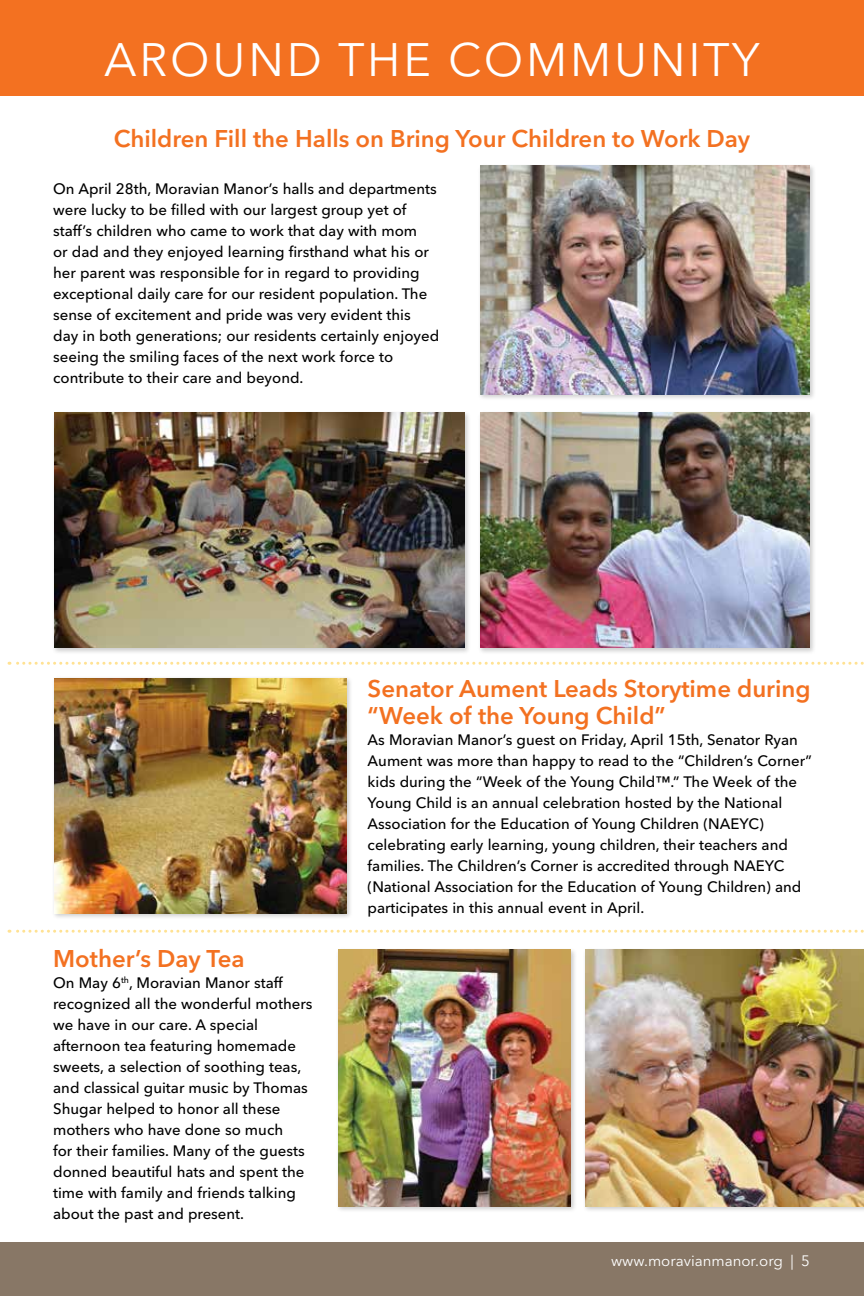
<style>
.page{position:relative;width:864px;height:1296px;background:#fff}
.page>*{position:absolute;margin:0;border:0;box-sizing:border-box;transform-origin:0 0}
.t1{font:46.5px "Avenir Next LT Pro";letter-spacing:.06em;color:#fff}
.t2{font:600 24px/27px "Avenir Next LT Pro";color:#f37121}
.t3{font:500 15px/21px "Avenir Next LT Pro";color:#000}
.t4{font:15px "Avenir Next LT Pro";color:#fff}
</style>
<div class="page">
<div style="left:0;top:1242px;width:864px;height:54px;background:#876"></div>
<div style="left:0;top:0;width:864px;height:95px;background:#f37121"></div>
<div style="left:52px;top:676px;width:301px;height:244px;background:#000;opacity:.2"></div>
<img style="left:54px;top:678px;width:292px;height:235px">
<div style="left:478px;top:163px;width:339px;height:238px;background:#000;opacity:.2"></div>
<img style="left:480px;top:165px;width:330px;height:229px">
<div style="left:52px;top:410px;width:420px;height:245px;background:#000;opacity:.2"></div>
<img style="left:54px;top:413px;width:411px;height:235px">
<div style="left:478px;top:410px;width:339px;height:245px;background:#000;opacity:.2"></div>
<img style="left:480px;top:413px;width:330px;height:235px">
<div style="left:336px;top:947px;width:241px;height:266px;background:#000;opacity:.2"></div>
<img style="left:338px;top:949px;width:233px;height:257px">
<div style="left:583px;top:947px;width:281px;height:266px;background:#000;opacity:.2"></div>
<img style="left:585px;top:949px;width:279px;height:257px">
<svg style="left:9px;top:930px;width:855px;height:3px"></svg>
<svg style="left:9px;top:662px;width:855px;height:3px"></svg>
<h1 class="t1" style="left:104px;top:32px;width:657px">AROUND THE COMMUNITY</h1>
<h2 class="t2" style="left:114px;top:125px;width:638px">Children Fill the Halls on Bring Your Children to Work Day</h2>
<p class="t3" style="left:53px;top:179px;width:388px">On April 28th, Moravian Manor’s halls and departments were lucky to be filled with our largest group yet of staff’s children who came to work that day with mom<br>or dad and they enjoyed learning firsthand what his or her parent was responsible for in regard to providing exceptional daily care for our resident population. The sense of excitement and pride was very evident this day in both generations; our residents certainly enjoyed seeing the smiling faces of the next work force to contribute to their care and beyond.</p>
<h2 class="t2" style="left:53px;top:945px;width:193px">Mother’s Day Tea</h2>
<p class="t3" style="left:53px;top:973px;width:261px">On May 6<sup>th</sup>, Moravian Manor staff recognized all the wonderful mothers we have in our care. A special afternoon tea featuring homemade sweets, a selection of soothing teas, and classical guitar music by Thomas Shugar helped to honor all these mothers who have done so much<br>for their families. Many of the guests donned beautiful hats and spent the time with family and friends talking about the past and present.</p>
<h2 class="t2" style="left:368px;top:675px;width:444px">Senator Aument Leads Storytime during “Week of the Young Child”</h2>
<p class="t3" style="left:368px;top:729px;width:446px">As Moravian Manor’s guest on Friday, April 15th, Senator Ryan Aument was more than happy to read to the “Children’s Corner” kids during the “Week of the Young Child™.” The Week of the Young Child is an annual celebration hosted by the National Association for the Education of Young Children (NAEYC) celebrating early learning, young children, their teachers and families. The Children’s Corner is accredited through NAEYC (National Association for the Education of Young Children) and participates in this annual event in April.</p>
<p class="t4" style="left:611px;top:1252px;width:200px">www.moravianmanor.org | 5</p>
</div>
